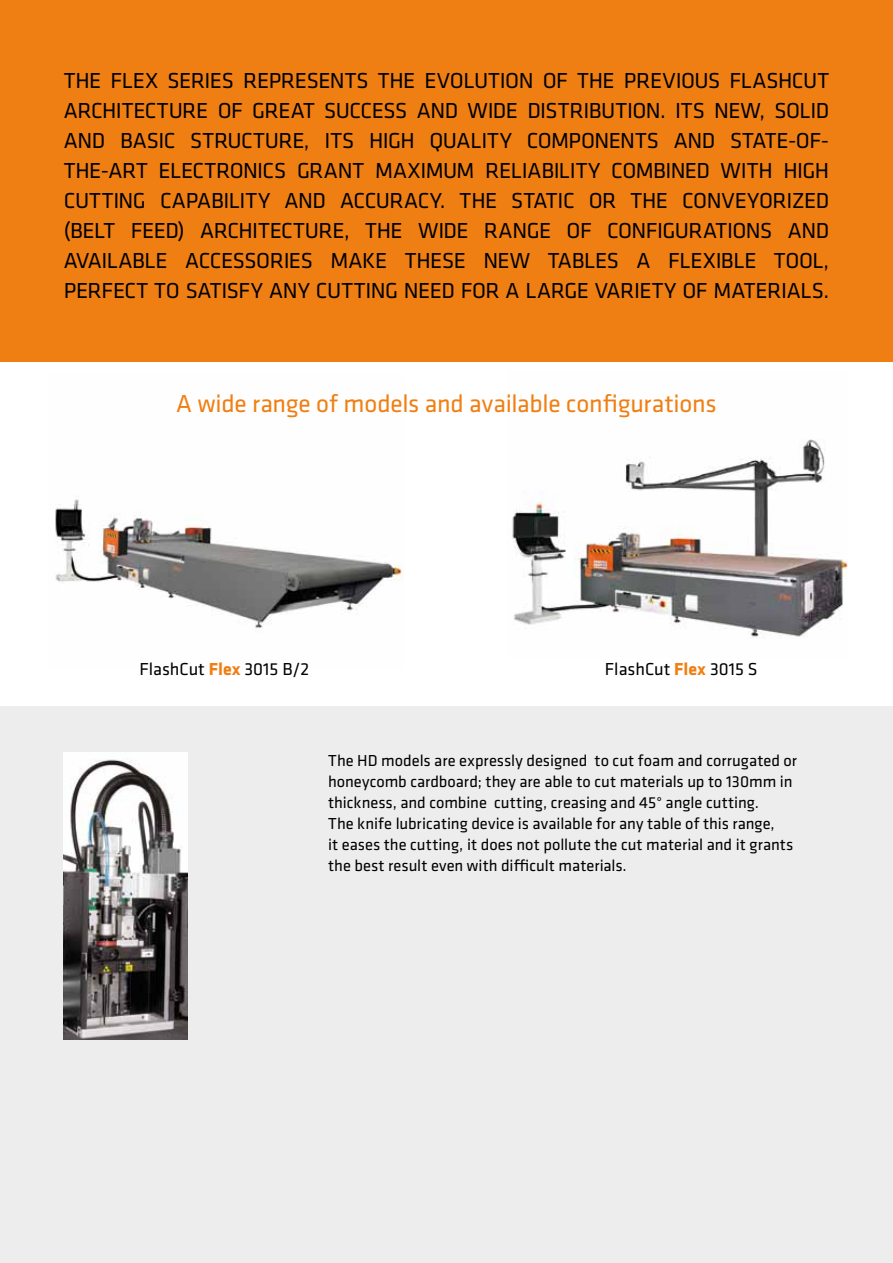
<style>
.page{position:relative;width:893px;height:1263px;background:#fff}
.page>*{position:absolute;margin:0;border:0;box-sizing:border-box;transform-origin:0 0}
.t1{font:25.5px "Klavika";color:#f07f13}
.t2{font:22.5px/30px "Klavika";letter-spacing:-.015em;color:#000;text-align:justify}
.t3{font:18px "Klavika";color:#000}
.t4{font:16.5px/21px "Klavika";letter-spacing:-.005em;color:#000}
.s1{font-weight:700;color:#f07f13}
</style>
<div class="page">
<div style="left:0;top:707px;width:893px;height:556px;background:#ededed"></div>
<div style="left:0;top:0;width:893px;height:362px;background:#f07f13"></div>
<img style="left:55px;top:499px;width:349px;height:130px">
<img style="left:512px;top:439px;width:336px;height:198px">
<img style="left:64px;top:752px;width:123px;height:288px">
<p class="t2" style="left:64px;top:66px;width:767px">THE FLEX SERIES REPRESENTS THE EVOLUTION OF THE PREVIOUS FLASHCUT ARCHITECTURE OF GREAT SUCCESS AND WIDE DISTRIBUTION. ITS NEW, SOLID AND BASIC STRUCTURE, ITS HIGH QUALITY COMPONENTS AND STATE-OF-THE-ART ELECTRONICS GRANT MAXIMUM RELIABILITY COMBINED WITH</p>
<p class="t2" style="left:64px;top:156px;width:767px;text-indent:720px">HIGH CUTTING CAPABILITY AND ACCURACY. THE STATIC OR THE CONVEYORIZED (BELT FEED) ARCHITECTURE, THE WIDE RANGE OF CONFIGURATIONS AND AVAILABLE ACCESSORIES MAKE THESE NEW TABLES A FLEXIBLE TOOL, PERFECT TO SATISFY ANY CUTTING NEED FOR A LARGE VARIETY OF MATERIALS.</p>
<p class="t1" style="left:176px;top:390px;width:542px">A WIDE RANGE OF MODELS AND AVAILABLE CONFIGURATIONS</p>
<p class="t3" style="left:139px;top:659px;width:171px">FLASHCUT <span class="s1">Flex</span> 3015 B/2</p>
<p class="t3" style="left:605px;top:659px;width:152px">FLASHCUT <span class="s1">Flex</span> 3015 S</p>
<p class="t4" style="left:328px;top:751px;width:470px">THE HD MODELS ARE EXPRESSLY DESIGNED TO CUT FOAM AND CORRUGATED OR HONEYCOMB CARDBOARD; THEY ARE ABLE TO CUT MATERIALS UP TO 130MM IN THICKNESS, AND COMBINE CUTTING, CREASING AND 45° ANGLE CUTTING.<br>THE KNIFE LUBRICATING DEVICE IS AVAILABLE FOR ANY TABLE OF THIS RANGE,<br>IT EASES THE CUTTING, IT DOES NOT POLLUTE THE CUT MATERIAL AND IT GRANTS THE BEST RESULT EVEN WITH DIFFICULT MATERIALS.</p>
</div>
